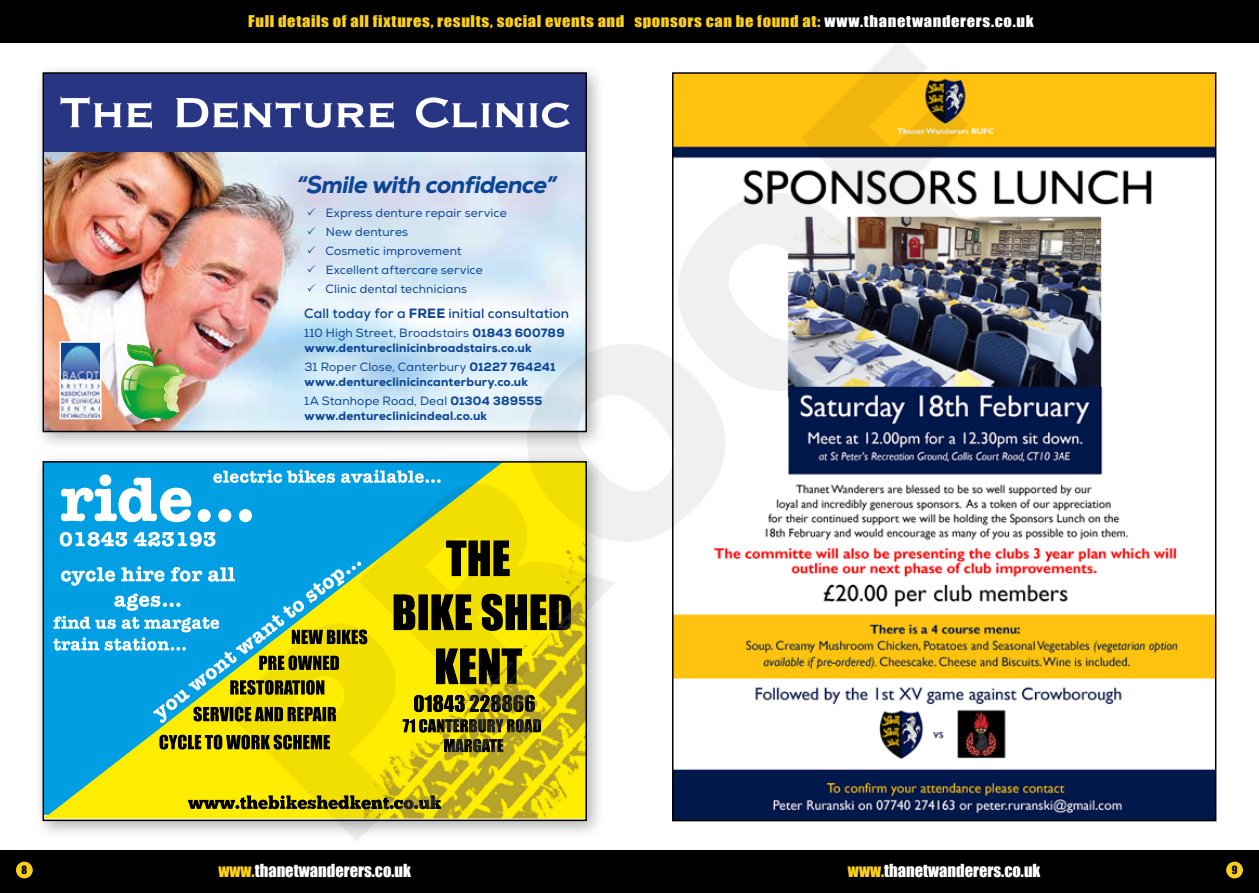
<style>
.page{position:relative;width:1259px;height:893px;background:#fff}
.page>*{position:absolute;margin:0;border:0;box-sizing:border-box;transform-origin:0 0}
.t1{font:700 55.5px "Copperplate Gothic BT";letter-spacing:-.055em;color:#fff}
.t2{font:italic 800 24px "Nexa";letter-spacing:-.03em;color:#0c4694}
.t3{font:16.5px "Impact";color:#fff}
.t4{font:14.85px "Impact";letter-spacing:.035em;color:#fbd01d;scale:1.11 1}
.t5{font:700 13.5px "Nexa";letter-spacing:.005em;color:#0c4694}
.t6{font:800 12px/14.9px "Nexa";letter-spacing:.015em;color:#0c4694}
.t7{font:12px "Nexa";letter-spacing:.01em;color:#0c4694}
.t8{font:10.5px "Impact";color:#000}
.s1{color:#fff}
.s2{font-weight:800}
.s3{font-weight:400}
.s4{color:#fbd01d}
</style>
<div class="page">
<div style="left:33px;top:451px;width:573px;height:389px;background:#000;opacity:.31"></div>
<div style="left:46px;top:464px;width:538px;height:354px;background:#ffed00"></div>
<svg style="left:46px;top:464px;width:456px;height:351px;background:#74c27a"></svg>
<svg style="left:446px;top:540px;width:63px;height:2px"></svg>
<svg style="left:159px;top:735px;width:171px;height:14px;background:#565000"></svg>
<svg style="left:60px;top:532px;width:155px;height:15px"></svg>
<svg style="left:53px;top:562px;width:310px;height:161px;background:#50aca1"></svg>
<svg style="left:188px;top:795px;width:175px;height:14px;background:#7e7500"></svg>
<svg style="left:61px;top:470px;width:274px;height:52px"></svg>
<svg style="left:341px;top:470px;width:99px;height:13px"></svg>
<img style="left:363px;top:542px;width:221px;height:276px">
<img style="left:363px;top:542px;width:36px;height:28px">
<img style="left:455px;top:695px;width:80px;height:17px">
<img style="left:419px;top:719px;width:122px;height:13px">
<img style="left:444px;top:739px;width:59px;height:13px">
<img style="left:363px;top:629px;width:4px;height:15px">
<img style="left:446px;top:542px;width:63px;height:34px">
<img style="left:394px;top:594px;width:177px;height:37px">
<img style="left:436px;top:648px;width:86px;height:36px">
<img style="left:363px;top:795px;width:78px;height:14px">
<div style="left:43px;top:461px;width:544px;height:360px;border:2px solid #000"></div>
<div style="left:33px;top:62px;width:573px;height:389px;background:#000;opacity:.31"></div>
<img style="left:46px;top:152px;width:538px;height:277px">
<div style="left:43px;top:73px;width:543px;height:79px;background:#283583"></div>
<img style="left:62px;top:344px;width:37px;height:72px">
<div style="left:59px;top:341px;width:43px;height:78px;border:2px solid #fff"></div>
<img style="left:119px;top:343px;width:67px;height:78px">
<div style="left:43px;top:72px;width:544px;height:360px;border:2px solid #000"></div>
<img style="left:675px;top:75px;width:538px;height:743px">
<div style="left:0;top:0;width:1259px;height:43px;background:#000"></div>
<div style="left:0;top:850px;width:1259px;height:43px;background:#000"></div>
<div style="left:16px;top:862px;width:17px;height:16px;background:#fbd01d;border-radius:50%"></div>
<div style="left:1226px;top:862px;width:17px;height:16px;background:#fbd01d;border-radius:50%"></div>
<p class="t4" style="left:248px;top:9px;width:709px">Full details of all fixtures, results, social events and sponsors can be found at: <span class="s1">www.thanetwanderers.co.uk</span></p>
<h1 class="t1" style="left:58px;top:82px;width:514px">The Denture Clinic</h1>
<h2 class="t2" style="left:296px;top:170px;width:262px">“Smile with confidence”</h2>
<p class="t7" style="left:307px;top:205px;width:201px">✓ Express denture repair service</p>
<p class="t7" style="left:307px;top:224px;width:103px">✓ New dentures</p>
<p class="t7" style="left:307px;top:243px;width:156px">✓ Cosmetic improvement</p>
<p class="t7" style="left:307px;top:263px;width:178px">✓ Excellent aftercare service</p>
<p class="t7" style="left:307px;top:282px;width:162px">✓ Clinic dental technicians</p>
<p class="t5" style="left:304px;top:305px;width:266px">Call today for a <span class="s2">FREE</span> initial consultation</p>
<p class="t6" style="left:304px;top:326px;width:262px"><span class="s3">110 High Street, Broadstairs</span> 01843 600789 www.dentureclinicinbroadstairs.co.uk</p>
<p class="t6" style="left:304px;top:360px;width:253px"><span class="s3">31 Roper Close, Canterbury</span> 01227 764241 www.dentureclinicincanterbury.co.uk</p>
<p class="t6" style="left:304px;top:393px;width:240px"><span class="s3">1A Stanhope Road, Deal</span> 01304 389555 www.dentureclinicindeal.co.uk</p>
<p class="t8" style="left:22px;top:862px;width:7px">8</p>
<h3 class="t3" style="left:218px;top:858px;width:194px"><span class="s4">www.</span>thanetwanderers.co.uk</h3>
<h3 class="t3" style="left:848px;top:858px;width:194px"><span class="s4">www.</span>thanetwanderers.co.uk</h3>
<p class="t8" style="left:1231px;top:862px;width:7px">9</p>
</div>
